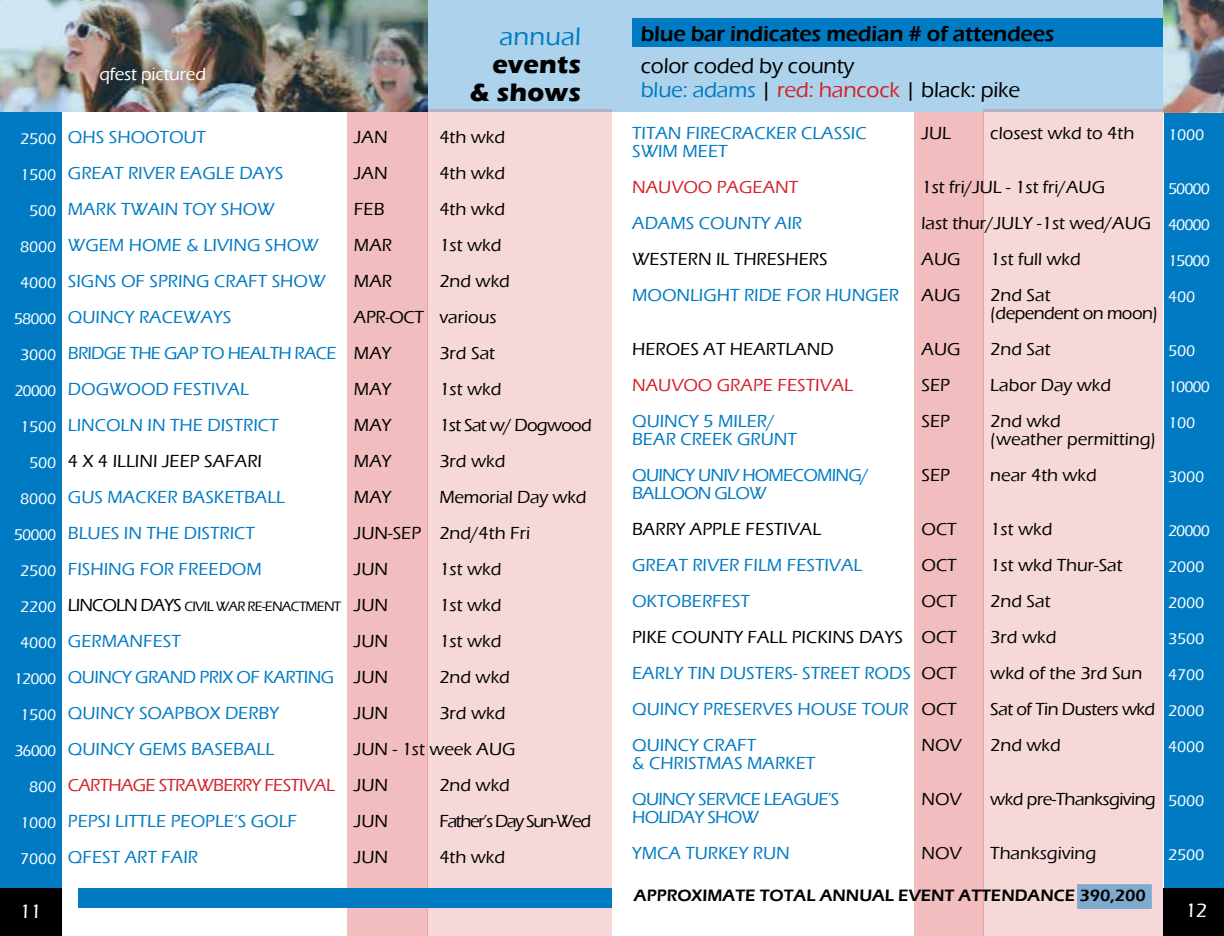
<style>
.page{position:relative;width:1224px;height:936px;background:#fff}
.page>*{position:absolute;margin:0;border:0;box-sizing:border-box;transform-origin:0 0}
.t1{font:700 26px/28px "Eras ITC";letter-spacing:.01em;color:#000;text-align:right}
.t2{font:500 26px "Eras ITC";letter-spacing:.01em;color:#007bc3}
.t3{font:500 22px/24px "Eras ITC";letter-spacing:-.01em;color:#000}
.t4{font:600 22px "Eras ITC";letter-spacing:-.01em;color:#000}
.t5{font:500 20px "Eras ITC";color:#fff}
.t6{font:500 18px/36px "Eras ITC";color:#000}
.t7{font:500 18px/36px "Eras ITC";color:#007bc3}
.t8{font:500 18px/18px "Eras ITC";letter-spacing:-.04em;color:#007bc3}
.t9{font:500 18px "Eras ITC";color:#d2232a}
.t10{font:500 18px/36px "Eras ITC";letter-spacing:-.07em;color:#000}
.t11{font:500 18px "Eras ITC";letter-spacing:-.04em;color:#d2232a}
.t12{font:500 18px "Eras ITC";letter-spacing:-.03em;color:#000}
.t13{font:500 18px "Eras ITC";letter-spacing:-.01em;color:#fff}
.t14{font:600 17px "Eras ITC";color:#000}
.t15{font:500 16px "Eras ITC";letter-spacing:-.01em;color:#fff}
.t16{font:500 14px "Eras ITC";letter-spacing:-.05em;color:#000}
.s1{font-size:18px}
.s2{color:#007bc3}
.s3{color:#d2232a}
</style>
<div class="page">
<div style="left:0;top:111px;width:62px;height:825px;background:#007bc3"></div>
<div style="left:1164px;top:111px;width:60px;height:825px;background:#007bc3"></div>
<img style="left:0;top:0;width:1224px;height:112px">
<div style="left:347px;top:112px;width:81px;height:824px;background:#f1bdbf"></div>
<div style="left:914px;top:112px;width:70px;height:824px;background:#f1bdbf"></div>
<div style="left:984px;top:109px;width:179px;height:827px;background:#f7d8d9"></div>
<div style="left:428px;top:109px;width:184px;height:827px;background:#f7d8d9"></div>
<div style="left:0;top:889px;width:62px;height:47px;background:#000"></div>
<div style="left:632px;top:18px;width:531px;height:29px;background:#007bc3"></div>
<div style="left:1164px;top:888px;width:60px;height:48px;background:#000"></div>
<div style="left:79px;top:888px;width:533px;height:20px;background:#007bc3"></div>
<div style="left:1078px;top:885px;width:73px;height:23px;background:#7eaace"></div>
<p class="t15" style="left:20px;top:132px;width:38px">2500</p>
<p class="t15" style="left:20px;top:168px;width:38px">1500</p>
<p class="t15" style="left:29px;top:204px;width:29px">500</p>
<p class="t15" style="left:20px;top:240px;width:38px">8000</p>
<p class="t15" style="left:20px;top:276px;width:38px">4000</p>
<p class="t15" style="left:14px;top:312px;width:44px">58000</p>
<p class="t15" style="left:20px;top:348px;width:38px">3000</p>
<p class="t15" style="left:14px;top:384px;width:43px">20000</p>
<p class="t15" style="left:20px;top:420px;width:38px">1500</p>
<p class="t15" style="left:29px;top:456px;width:29px">500</p>
<p class="t15" style="left:20px;top:492px;width:38px">8000</p>
<p class="t15" style="left:14px;top:528px;width:44px">50000</p>
<p class="t15" style="left:20px;top:564px;width:38px">2500</p>
<p class="t15" style="left:20px;top:600px;width:38px">2200</p>
<p class="t15" style="left:20px;top:636px;width:38px">4000</p>
<p class="t15" style="left:14px;top:672px;width:44px">12000</p>
<p class="t15" style="left:20px;top:708px;width:38px">1500</p>
<p class="t15" style="left:14px;top:744px;width:43px">36000</p>
<p class="t15" style="left:29px;top:780px;width:29px">800</p>
<p class="t15" style="left:20px;top:816px;width:38px">1000</p>
<p class="t15" style="left:20px;top:852px;width:38px">7000</p>
<p class="t5" style="left:20px;top:903px;width:23px">11</p>
<p class="t13" style="left:99px;top:66px;width:108px">qfest pictured</p>
<p class="t7" style="left:68px;top:121px;width:270px">QHS SHOOTOUT<br>GREAT RIVER EAGLE DAYS<br>MARK TWAIN TOY SHOW<br>WGEM HOME &amp; LIVING SHOW<br>SIGNS OF SPRING CRAFT SHOW<br>QUINCY RACEWAYS<br>BRIDGE THE GAP TO HEALTH RACE<br>DOGWOOD FESTIVAL<br>LINCOLN IN THE DISTRICT</p>
<p class="t6" style="left:68px;top:445px;width:196px">4 X 4 ILLINI JEEP SAFARI</p>
<p class="t7" style="left:68px;top:481px;width:219px">GUS MACKER BASKETBALL<br>BLUES IN THE DISTRICT<br>FISHING FOR FREEDOM</p>
<p class="t16" style="left:68px;top:601px;width:275px"><span class="s1">LINCOLN DAYS</span> CIVIL WAR RE-ENACTMENT</p>
<p class="t7" style="left:68px;top:625px;width:268px">GERMANFEST<br>QUINCY GRAND PRIX OF KARTING<br>QUINCY SOAPBOX DERBY<br>QUINCY GEMS BASEBALL</p>
<p class="t11" style="left:68px;top:778px;width:269px">CARTHAGE STRAWBERRY FESTIVAL</p>
<p class="t7" style="left:68px;top:805px;width:231px">PEPSI LITTLE PEOPLE’S GOLF<br>QFEST ART FAIR</p>
<h1 class="t2" style="left:499px;top:25px;width:83px">annual</h1>
<h1 class="t1" style="left:470px;top:52px;width:113px">events &amp; shows</h1>
<p class="t4" style="left:641px;top:25px;width:415px">blue bar indicates median # of attendees</p>
<p class="t3" style="left:641px;top:55px;width:381px">color coded by county<br><span class="s2">blue: adams</span> | <span class="s3">red: hancock</span> | black: pike</p>
<p class="t7" style="left:632px;top:126px;width:236px;line-height:18px">TITAN FIRECRACKER CLASSIC<br>SWIM MEET</p>
<p class="t9" style="left:632px;top:180px;width:168px">NAUVOO PAGEANT</p>
<p class="t7" style="left:632px;top:207px;width:171px">ADAMS COUNTY AIR</p>
<p class="t6" style="left:632px;top:243px;width:197px">WESTERN IL THRESHERS</p>
<p class="t7" style="left:632px;top:279px;width:268px">MOONLIGHT RIDE FOR HUNGER</p>
<p class="t6" style="left:990px;top:117px;width:145px">closest wkd to 4th</p>
<p class="t6" style="left:354px;top:121px;width:163px">JAN<br>JAN<br>FEB<br>MAR<br>MAR<br>APR-OCT<br>MAY<br>MAY<br>MAY<br>MAY<br>MAY<br>JUN-SEP<br>JUN<br>JUN<br>JUN<br>JUN<br>JUN<br>JUN - 1st week AUG<br>JUN<br>JUN<br>JUN</p>
<p class="t6" style="left:922px;top:117px;width:31px">JUL</p>
<p class="t6" style="left:439px;top:121px;width:154px">4th wkd<br>4th wkd<br>4th wkd<br>1st wkd<br>2nd wkd<br>various<br>3rd Sat<br>1st wkd<br>1st Sat w/ Dogwood<br>3rd wkd<br>Memorial Day wkd<br>2nd/4th Fri<br>1st wkd<br>1st wkd<br>1st wkd<br>2nd wkd<br>3rd wkd</p>
<p class="t6" style="left:922px;top:171px;width:231px">1st fri/JUL - 1st fri/AUG<br>last thur/JULY -1st wed/AUG<br>AUG<br>AUG</p>
<p class="t6" style="left:990px;top:243px;width:92px">1st full wkd<br>2nd Sat</p>
<p class="t6" style="left:990px;top:297px;width:169px">(dependent on moon)<br>2nd Sat<br>Labor Day wkd<br>2nd wkd</p>
<p class="t6" style="left:990px;top:423px;width:167px">(weather permitting) near 4th wkd</p>
<p class="t6" style="left:632px;top:333px;width:203px">HEROES AT HEARTLAND</p>
<p class="t9" style="left:632px;top:378px;width:222px">NAUVOO GRAPE FESTIVAL</p>
<p class="t7" style="left:632px;top:414px;width:166px;line-height:18px">QUINCY 5 MILER/<br>BEAR CREEK GRUNT</p>
<p class="t8" style="left:632px;top:468px;width:238px">QUINCY UNIV HOMECOMING/<br>BALLOON GLOW</p>
<p class="t6" style="left:632px;top:513px;width:191px">BARRY APPLE FESTIVAL</p>
<p class="t7" style="left:632px;top:549px;width:232px">GREAT RIVER FILM FESTIVAL<br>OKTOBERFEST</p>
<p class="t6" style="left:632px;top:621px;width:272px">PIKE COUNTY FALL PICKINS DAYS</p>
<p class="t7" style="left:632px;top:657px;width:280px;text-align:justify">EARLY TIN DUSTERS- STREET RODS QUINCY PRESERVES HOUSE TOUR QUINCY CRAFT</p>
<p class="t8" style="left:632px;top:747px;width:209px;line-height:36px">&amp; CHRISTMAS MARKET<br>QUINCY SERVICE LEAGUE’S</p>
<p class="t7" style="left:632px;top:801px;width:159px">HOLIDAY SHOW<br>YMCA TURKEY RUN</p>
<p class="t6" style="left:922px;top:333px;width:41px">AUG<br>SEP<br>SEP</p>
<p class="t6" style="left:922px;top:459px;width:30px">SEP</p>
<p class="t6" style="left:922px;top:513px;width:42px">OCT<br>OCT<br>OCT<br>OCT<br>OCT<br>OCT<br>NOV</p>
<p class="t6" style="left:990px;top:513px;width:167px">1st wkd<br>1st wkd Thur-Sat<br>2nd Sat<br>3rd wkd<br>wkd of the 3rd Sun<br>Sat of Tin Dusters wkd<br>2nd wkd</p>
<p class="t10" style="left:439px;top:769px;width:153px">2nd wkd<br>Father’s Day Sun-Wed<br>4th wkd</p>
<p class="t6" style="left:922px;top:783px;width:42px">NOV</p>
<p class="t12" style="left:990px;top:792px;width:167px">wkd pre-Thanksgiving</p>
<p class="t6" style="left:990px;top:837px;width:108px">Thanksgiving</p>
<p class="t6" style="left:922px;top:837px;width:42px">NOV</p>
<p class="t14" style="left:634px;top:889px;width:514px">APPROXIMATE TOTAL ANNUAL EVENT ATTENDANCE 390,200</p>
<p class="t15" style="left:1168px;top:128px;width:38px">1000</p>
<p class="t15" style="left:1168px;top:182px;width:43px">50000</p>
<p class="t15" style="left:1168px;top:218px;width:43px">40000</p>
<p class="t15" style="left:1168px;top:254px;width:43px">15000</p>
<p class="t15" style="left:1168px;top:290px;width:29px">400</p>
<p class="t15" style="left:1168px;top:344px;width:29px">500</p>
<p class="t15" style="left:1168px;top:380px;width:43px">10000</p>
<p class="t15" style="left:1168px;top:416px;width:29px">100</p>
<p class="t15" style="left:1168px;top:470px;width:38px">3000</p>
<p class="t15" style="left:1168px;top:524px;width:43px">20000</p>
<p class="t15" style="left:1168px;top:560px;width:38px">2000</p>
<p class="t15" style="left:1168px;top:596px;width:38px">2000</p>
<p class="t15" style="left:1168px;top:632px;width:38px">3500</p>
<p class="t15" style="left:1168px;top:668px;width:38px">4700</p>
<p class="t15" style="left:1168px;top:704px;width:38px">2000</p>
<p class="t15" style="left:1168px;top:740px;width:38px">4000</p>
<p class="t15" style="left:1168px;top:794px;width:38px">5000</p>
<p class="t15" style="left:1168px;top:848px;width:38px">2500</p>
<p class="t5" style="left:1185px;top:902px;width:23px">12</p>
</div>
